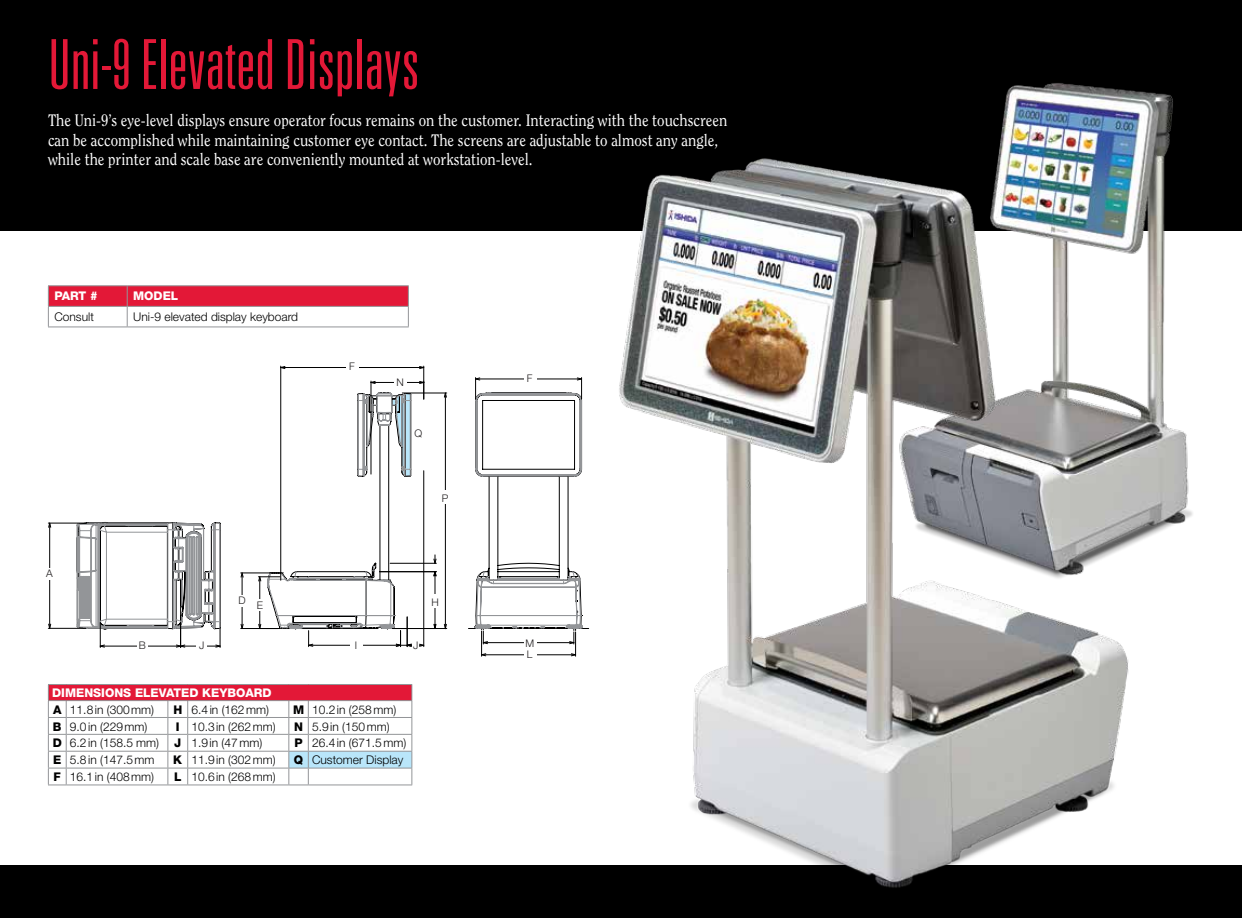
<style>
.page{position:relative;width:1242px;height:918px;background:#fff}
.page>*{position:absolute;margin:0;border:0;box-sizing:border-box;transform-origin:0 0}
.t1{font:300 ultra-condensed 69px "Univers LT Std";color:#e31837}
.t2{font:16.5px/19.5px "Clearface Std";color:#fff;scale:.9 1}
.t3{font:300 12px "Helvetica Neue LT Std";color:#000}
.t4{font:800 12px/16.8px "Helvetica Neue LT Std";color:#fff}
.t5{font:300 10.5px/11.7px "Helvetica Neue LT Std";color:#221f20}
.s1{color:#000}
.s2{font-weight:300;color:#000}
.s3{font-weight:800}
</style>
<div class="page">
<div style="left:0;top:866px;width:1242px;height:52px;background:#000"></div>
<div style="left:0;top:0;width:1242px;height:230px;background:#000"></div>
<hr style="left:468px;top:628px;width:121px;height:1px;background:#000">
<svg style="left:76px;top:522px;width:145px;height:126px"></svg>
<svg style="left:48px;top:623px;width:4px;height:5px"></svg>
<svg style="left:48px;top:522px;width:4px;height:6px"></svg>
<hr style="left:49px;top:524px;width:1px;height:104px;background:#000">
<hr style="left:48px;top:628px;width:38px;height:1px;background:#000">
<hr style="left:48px;top:523px;width:38px;height:1px;background:#000">
<svg style="left:419px;top:366px;width:6px;height:4px"></svg>
<hr style="left:281px;top:367px;width:142px;height:1px;background:#000">
<hr style="left:280px;top:366px;width:1px;height:214px;background:#000">
<hr style="left:423px;top:366px;width:1px;height:33px;background:#000">
<svg style="left:443px;top:392px;width:4px;height:6px"></svg>
<hr style="left:445px;top:395px;width:1px;height:234px;background:#000">
<hr style="left:393px;top:628px;width:54px;height:1px;background:#000">
<hr style="left:402px;top:393px;width:45px;height:1px;background:#000">
<svg style="left:240px;top:572px;width:4px;height:6px"></svg>
<hr style="left:242px;top:575px;width:1px;height:54px;background:#000">
<hr style="left:241px;top:628px;width:37px;height:1px;background:#000">
<hr style="left:241px;top:573px;width:42px;height:1px;background:#000">
<svg style="left:258px;top:381px;width:179px;height:266px"></svg>
<svg style="left:474px;top:377px;width:109px;height:280px"></svg>
<div style="left:346px;top:359px;width:13px;height:14px;background:#fff"></div>
<div style="left:524px;top:370px;width:13px;height:14px;background:#fff"></div>
<div style="left:524px;top:635px;width:13px;height:14px;background:#fff"></div>
<div style="left:524px;top:649px;width:13px;height:12px;background:#fff"></div>
<div style="left:394px;top:374px;width:12px;height:14px;background:#fff"></div>
<div style="left:439px;top:490px;width:13px;height:14px;background:#fff"></div>
<div style="left:414px;top:425px;width:13px;height:13px;background:#fff"></div>
<div style="left:429px;top:594px;width:12px;height:14px;background:#fff"></div>
<div style="left:413px;top:637px;width:6px;height:14px;background:#fff"></div>
<div style="left:350px;top:637px;width:13px;height:14px;background:#fff"></div>
<div style="left:237px;top:595px;width:13px;height:12px;background:#fff"></div>
<div style="left:197px;top:640px;width:10px;height:12px;background:#fff"></div>
<div style="left:137px;top:640px;width:11px;height:12px;background:#fff"></div>
<div style="left:44px;top:568px;width:11px;height:12px;background:#fff"></div>
<div style="left:255px;top:600px;width:13px;height:11px;background:#fff"></div>
<img style="left:1000px;top:83px;width:210px;height:452px">
<img style="left:591px;top:143px;width:561px;height:745px">
<hr style="left:48px;top:285px;width:79px;height:1px;background:#939598">
<hr style="left:127px;top:285px;width:282px;height:1px;background:#939598">
<svg style="left:48px;top:286px;width:361px;height:41px"></svg>
<hr style="left:48px;top:327px;width:79px;height:1px;background:#939598">
<hr style="left:127px;top:327px;width:282px;height:1px;background:#939598">
<div style="left:48px;top:684px;width:364px;height:17px;background:#e31837"></div>
<hr style="left:66px;top:684px;width:102px;height:1px;background:#939598">
<svg style="left:168px;top:684px;width:20px;height:1px"></svg>
<hr style="left:188px;top:684px;width:101px;height:1px;background:#939598">
<hr style="left:66px;top:700px;width:102px;height:1px;background:#939598">
<hr style="left:188px;top:700px;width:101px;height:1px;background:#939598">
<hr style="left:66px;top:717px;width:102px;height:1px;background:#939598">
<hr style="left:188px;top:717px;width:101px;height:1px;background:#939598">
<hr style="left:66px;top:734px;width:102px;height:1px;background:#939598">
<hr style="left:188px;top:734px;width:101px;height:1px;background:#939598">
<hr style="left:66px;top:751px;width:102px;height:1px;background:#939598">
<hr style="left:188px;top:751px;width:101px;height:1px;background:#939598">
<hr style="left:66px;top:768px;width:102px;height:1px;background:#939598">
<hr style="left:188px;top:768px;width:101px;height:1px;background:#939598">
<svg style="left:48px;top:684px;width:19px;height:102px"></svg>
<hr style="left:66px;top:785px;width:102px;height:1px;background:#939598">
<svg style="left:168px;top:700px;width:20px;height:86px"></svg>
<hr style="left:188px;top:785px;width:101px;height:1px;background:#939598">
<svg style="left:288px;top:684px;width:124px;height:102px"></svg>
<hr style="left:308px;top:768px;width:104px;height:1px;background:#939598">
<h1 class="t1" style="left:48px;top:29px;width:373px">Uni-9 Elevated Displays</h1>
<p class="t2" style="left:48px;top:111px;width:756px">The Uni-9’s eye-level displays ensure operator focus remains on the customer. Interacting with the touchscreen can be accomplished while maintaining customer eye contact. The screens are adjustable to almost any angle, while the printer and scale base are conveniently mounted at workstation-level.</p>
<p class="t4" style="left:54px;top:288px;width:45px">PART #</p>
<p class="t4" style="left:133px;top:288px;width:47px">MODEL</p>
<p class="t3" style="left:54px;top:309px;width:41px">Consult</p>
<p class="t3" style="left:133px;top:309px;width:166px">Uni-9 elevated display keyboard</p>
<p class="t5" style="left:349px;top:361px;width:7px">F</p>
<p class="t5" style="left:397px;top:376px;width:9px">N</p>
<p class="t5" style="left:415px;top:427px;width:9px">Q</p>
<p class="t5" style="left:442px;top:492px;width:8px">P</p>
<p class="t5" style="left:46px;top:568px;width:8px">A</p>
<p class="t5" style="left:139px;top:640px;width:9px">B</p>
<p class="t5" style="left:199px;top:640px;width:7px">J</p>
<p class="t5" style="left:239px;top:595px;width:9px">D</p>
<p class="t5" style="left:257px;top:599px;width:8px">E</p>
<p class="t5" style="left:355px;top:639px;width:4px">I</p>
<p class="t5" style="left:413px;top:639px;width:7px">J</p>
<p class="t5" style="left:431px;top:596px;width:9px">H</p>
<p class="t4" style="left:52px;top:684px;width:221px">DIMENSIONS ELEVATED KEYBOARD<br><span class="s1">A</span> <span class="s2">11.8in (300mm)</span></p>
<p class="t3" style="left:173px;top:702px;width:97px"><span class="s3">H</span> 6.4in (162mm)</p>
<p class="t3" style="left:293px;top:702px;width:105px"><span class="s3">M</span> 10.2in (258mm)</p>
<p class="t3" style="left:53px;top:719px;width:96px"><span class="s3">B</span> 9.0in (229mm)</p>
<p class="t3" style="left:176px;top:719px;width:101px"><span class="s3">I</span> 10.3in (262mm)</p>
<p class="t3" style="left:294px;top:719px;width:97px"><span class="s3">N</span> 5.9in (150mm)</p>
<p class="t3" style="left:53px;top:736px;width:108px"><span class="s3">D</span> 6.2in (158.5 mm)</p>
<p class="t3" style="left:174px;top:736px;width:90px"><span class="s3">J</span> 1.9in (47mm)</p>
<p class="t3" style="left:294px;top:736px;width:113px"><span class="s3">P</span> 26.4in (671.5mm)</p>
<p class="t3" style="left:53px;top:753px;width:103px"><span class="s3">E</span> 5.8in (147.5mm</p>
<p class="t3" style="left:173px;top:753px;width:104px"><span class="s3">K</span> 11.9in (302mm)</p>
<p class="t3" style="left:294px;top:753px;width:111px"><span class="s3">Q</span> Customer Display</p>
<p class="t3" style="left:54px;top:770px;width:102px"><span class="s3">F</span> 16.1in (408mm)</p>
<p class="t3" style="left:174px;top:770px;width:103px"><span class="s3">L</span> 10.6in (268mm)</p>
<p class="t5" style="left:527px;top:372px;width:7px">F</p>
<p class="t5" style="left:526px;top:637px;width:10px">M<br>L</p>
</div>
